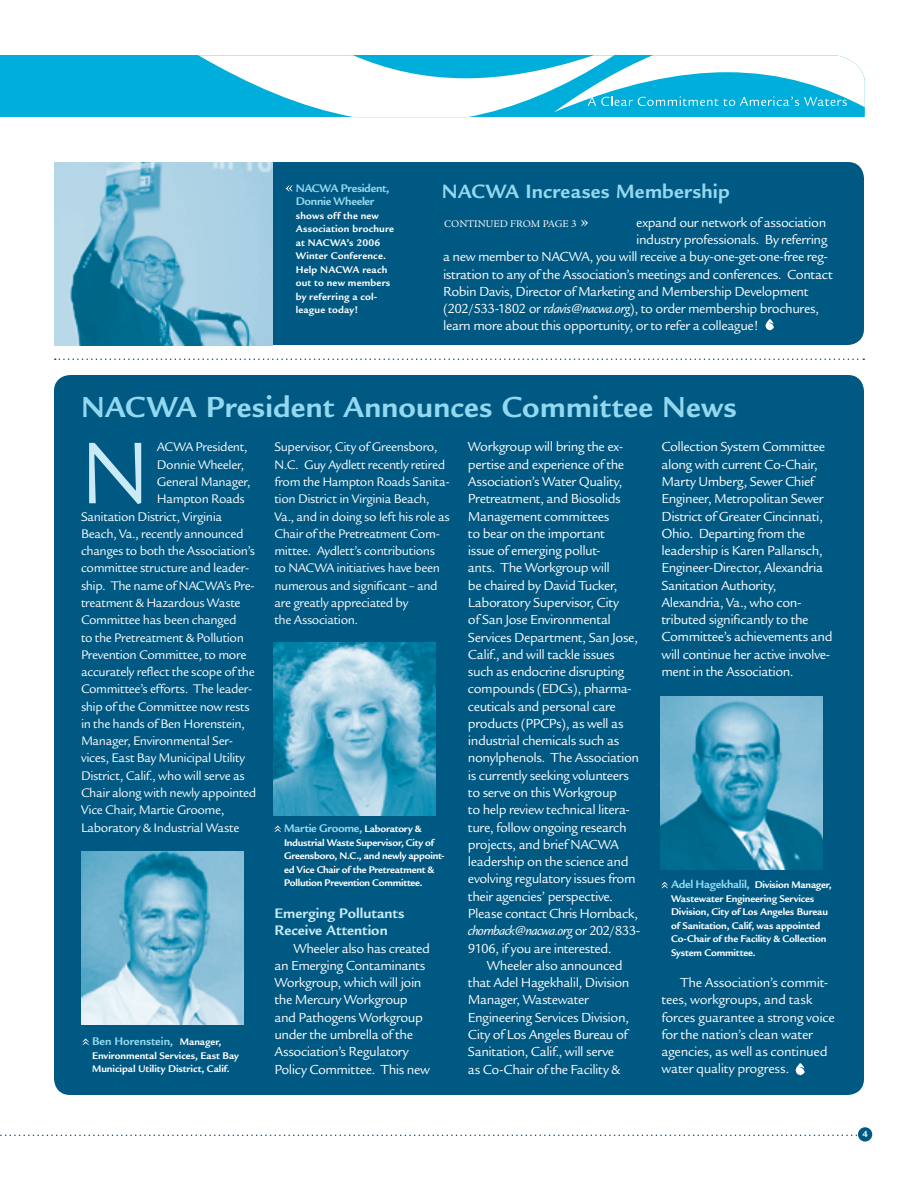
<style>
.page{position:relative;width:918px;height:1188px;background:#fff}
.page>*{position:absolute;margin:0;border:0;box-sizing:border-box;transform-origin:0 0}
.t1{font:95.25px "Legacy Sans";color:#c9eaf6}
.t2{font:700 31.5px "Legacy Sans";letter-spacing:.01em;color:#94d8ef}
.t3{font:700 21px "Legacy Sans";letter-spacing:.01em;color:#94d8ef}
.t4{font:700 15px/17.2px "Legacy Sans";letter-spacing:.005em;color:#c9eaf6}
.t5{font:14.25px/17.2px "Legacy Sans";letter-spacing:-.03em;color:#fff}
.t6{font:13.5px/17.2px "Legacy Sans";letter-spacing:-.03em;color:#fff}
.t7{font:700 12px/13.5px "Legacy Sans";letter-spacing:-.02em;color:#94d8ef}
.t8{font:700 10.5px/13.5px "Legacy Sans";letter-spacing:-.01em;color:#fff}
.t9{font:700 10.5px/13.5px "Legacy Sans";letter-spacing:.02em;color:#fff}
.t10{font:10.5px "Legacy Serif";color:#fff}
.t11{font:700 9.75px "Legacy Sans";color:#fff}
.s1{font-style:italic}
.s2{font-size:18px}
.s3{font-size:10.5px;color:#fff}
.s4{font-size:12px;color:#94d8ef}
</style>
<div class="page">
<div style="left:0;top:55px;width:865px;height:62px;background:#00aedc"></div>
<svg style="left:198px;top:55px;width:667px;height:63px"></svg>
<svg style="left:55px;top:358px;width:809px;height:2px"></svg>
<svg style="left:0;top:1135px;width:857px;height:1px"></svg>
<div style="left:858px;top:1127px;width:14px;height:15px;background:#005983;border-radius:50%"></div>
<div style="left:54px;top:375px;width:810px;height:720px;background:#005983;border-radius:16px"></div>
<svg style="left:795px;top:1063px;width:10px;height:12px"></svg>
<img style="left:274px;top:643px;width:162px;height:173px">
<img style="left:82px;top:851px;width:162px;height:173px">
<svg style="left:274px;top:826px;width:7px;height:6px"></svg>
<svg style="left:82px;top:1039px;width:7px;height:6px"></svg>
<div style="left:81px;top:162px;width:783px;height:183px;background:#005983;border-radius:16px"></div>
<svg style="left:765px;top:319px;width:9px;height:11px"></svg>
<img style="left:55px;top:162px;width:218px;height:183px">
<svg style="left:286px;top:185px;width:7px;height:7px"></svg>
<img style="left:660px;top:697px;width:162px;height:173px">
<svg style="left:662px;top:882px;width:6px;height:6px"></svg>
<p class="t7" style="left:296px;top:182px;width:95px">NACWA President,<br>Donnie Wheeler</p>
<p class="t9" style="left:296px;top:210px;width:100px">shows off the new<br>Association brochure at NACWA’s 2006<br>Winter Conference.<br>Help NACWA reach out to new members by referring a col&shy;league today!</p>
<h3 class="t3" style="left:442px;top:184px;width:289px">NACWA Increases Membership</h3>
<p class="t5" style="left:636px;top:215px;width:192px">expand our network of association</p>
<p class="t5" style="left:636px;top:232px;width:193px">industry professionals. By referring</p>
<p class="t5" style="left:443px;top:250px;width:387px">a new member to NACWA, you will receive a buy-one-get-one-free reg-</p>
<p class="t5" style="left:443px;top:267px;width:391px">istration to any of the Association’s meetings and conferences. Contact</p>
<p class="t5" style="left:443px;top:284px;width:367px">Robin Davis, Director of Marketing and Membership Development</p>
<p class="t5" style="left:443px;top:302px;width:378px">(202/533-1802 or r<span class="s1">davis@nacwa.org</span>), to order membership brochures,</p>
<p class="t5" style="left:443px;top:319px;width:317px">learn more about this opportunity, or to refer a colleague!</p>
<p class="t10" style="left:444px;top:219px;width:146px">CONTINUED FROM PAGE 3 <span class="s2">»</span></p>
<h2 class="t2" style="left:81px;top:396px;width:657px">NACWA President Announces Committee News</h2>
<h1 class="t1" style="left:81px;top:437px;width:70px">N</h1>
<p class="t6" style="left:157px;top:440px;width:92px">ACWA President,</p>
<p class="t5" style="left:661px;top:440px;width:173px">Collection System Committee along with current Co-Chair,<br>Marty Umberg, Sewer Chief<br>Engineer, Metropolitan Sewer<br>District of Greater Cincinnati,<br>Ohio. Departing from the leadership is Karen Pallansch,<br>Engineer-Director, Alexandria<br>Sanitation Authority,<br>Alexandria, Va., who con&shy;tributed significantly to the<br>Committee’s achievements and will continue her active involve&shy;ment in the Association.</p>
<p class="t5" style="left:468px;top:440px;width:174px">Workgroup will bring the ex&shy;pertise and experience of the<br>Association’s Water Quality,<br>Pretreatment, and Biosolids<br>Management committees<br>to bear on the important<br>issue of emerging pollut-<br>ants. The Workgroup will<br>be chaired by David Tucker,<br>Laboratory Supervisor, City<br>of San Jose Environmental<br>Services Department, San Jose,<br>Calif., and will tackle issues such as endocrine disrupting compounds (EDCs), pharma&shy;ceuticals and personal care products (PPCPs), as well as industrial chemicals such as nonylphenols. The Association is currently seeking volunteers to serve on this Workgroup<br>to help review technical litera&shy;ture, follow ongoing research projects, and brief NACWA leadership on the science and evolving regulatory issues from their agencies’ perspective.<br>Please contact Chris Hornback, <span class="s1">chornback@nacwa.org</span> or 202/833-<br>9106, if you are interested.</p>
<p class="t5" style="left:468px;top:958px;width:163px;text-indent:19px">Wheeler also announced that Adel Hagekhalil, Division<br>Manager, Wastewater<br>Engineering Services Division,<br>City of Los Angeles Bureau of<br>Sanitation, Calif., will serve as Co-Chair of the Facility &amp;</p>
<p class="t6" style="left:274px;top:440px;width:177px">Supervisor, City of Greensboro,<br>N.C. Guy Aydlett recently retired from the Hampton Roads Sanita&shy;tion District in Virginia Beach,<br>Va., and in doing so left his role as<br>Chair of the Pretreatment Com&shy;mittee. Aydlett’s contributions to NACWA initiatives have been numerous and significant – and are greatly appreciated by<br>the Association.</p>
<p class="t6" style="left:157px;top:457px;width:89px">Donnie Wheeler,</p>
<p class="t6" style="left:157px;top:474px;width:95px">General Manager,</p>
<p class="t6" style="left:157px;top:492px;width:89px">Hampton Roads</p>
<p class="t6" style="left:81px;top:509px;width:143px">Sanitation District, Virginia</p>
<p class="t6" style="left:81px;top:526px;width:164px">Beach, Va., recently announced</p>
<p class="t6" style="left:81px;top:544px;width:176px">changes to both the Association’s</p>
<p class="t6" style="left:81px;top:561px;width:170px">committee structure and leader-</p>
<p class="t6" style="left:81px;top:578px;width:175px">ship. The name of NACWA’s Pre-</p>
<p class="t6" style="left:81px;top:595px;width:161px">treatment &amp; Hazardous Waste</p>
<p class="t6" style="left:81px;top:613px;width:157px">Committee has been changed</p>
<p class="t6" style="left:81px;top:630px;width:164px">to the Pretreatment &amp; Pollution</p>
<p class="t6" style="left:81px;top:647px;width:167px">Prevention Committee, to more</p>
<p class="t6" style="left:81px;top:665px;width:175px">accurately reflect the scope of the</p>
<p class="t6" style="left:81px;top:682px;width:173px">Committee’s efforts. The leader-</p>
<p class="t6" style="left:81px;top:699px;width:170px">ship of the Committee now rests</p>
<p class="t6" style="left:81px;top:716px;width:165px">in the hands of Ben Horenstein,</p>
<p class="t6" style="left:81px;top:734px;width:154px">Manager, Environmental Ser-</p>
<p class="t6" style="left:81px;top:751px;width:166px">vices, East Bay Municipal Utility</p>
<p class="t6" style="left:81px;top:768px;width:165px">District, Calif., who will serve as</p>
<p class="t6" style="left:81px;top:786px;width:177px">Chair along with newly appointed</p>
<p class="t6" style="left:81px;top:803px;width:145px">Vice Chair, Martie Groome,</p>
<p class="t6" style="left:81px;top:820px;width:160px">Laboratory &amp; Industrial Waste</p>
<p class="t7" style="left:284px;top:823px;width:139px">Martie Groome, <span class="s3">Laboratory &amp;</span></p>
<p class="t8" style="left:284px;top:837px;width:162px">Industrial Waste Supervisor, City of Greensboro, N.C., and newly appoint&shy;ed Vice Chair of the Pretreatment &amp; Pollution Prevention Committee.</p>
<p class="t8" style="left:671px;top:879px;width:162px"><span class="s4">Adel Hagekhalil,</span> Division Manager, Wastewater Engineering Services Division, City of Los Angeles Bureau of Sanitation, Calif, was appointed Co-Chair of the Facility &amp; Collection System Committee.</p>
<p class="t4" style="left:274px;top:906px;width:132px">Emerging Pollutants<br>Receive Attention</p>
<p class="t5" style="left:275px;top:941px;width:157px;text-indent:19px">Wheeler also has created an Emerging Contaminants<br>Workgroup, which will join the Mercury Workgroup and Pathogens Workgroup under the umbrella of the<br>Association’s Regulatory<br>Policy Committee. This new</p>
<p class="t5" style="left:661px;top:975px;width:175px;text-indent:19px">The Association’s commit&shy;tees, workgroups, and task forces guarantee a strong voice for the nation’s clean water agencies, as well as continued water quality progress.</p>
<p class="t7" style="left:92px;top:1036px;width:131px">Ben Horenstein, <span class="s3">Manager,</span></p>
<p class="t8" style="left:92px;top:1050px;width:148px">Environmental Services, East Bay<br>Municipal Utility District, Calif.</p>
<p class="t11" style="left:862px;top:1131px;width:7px">4</p>
</div>
